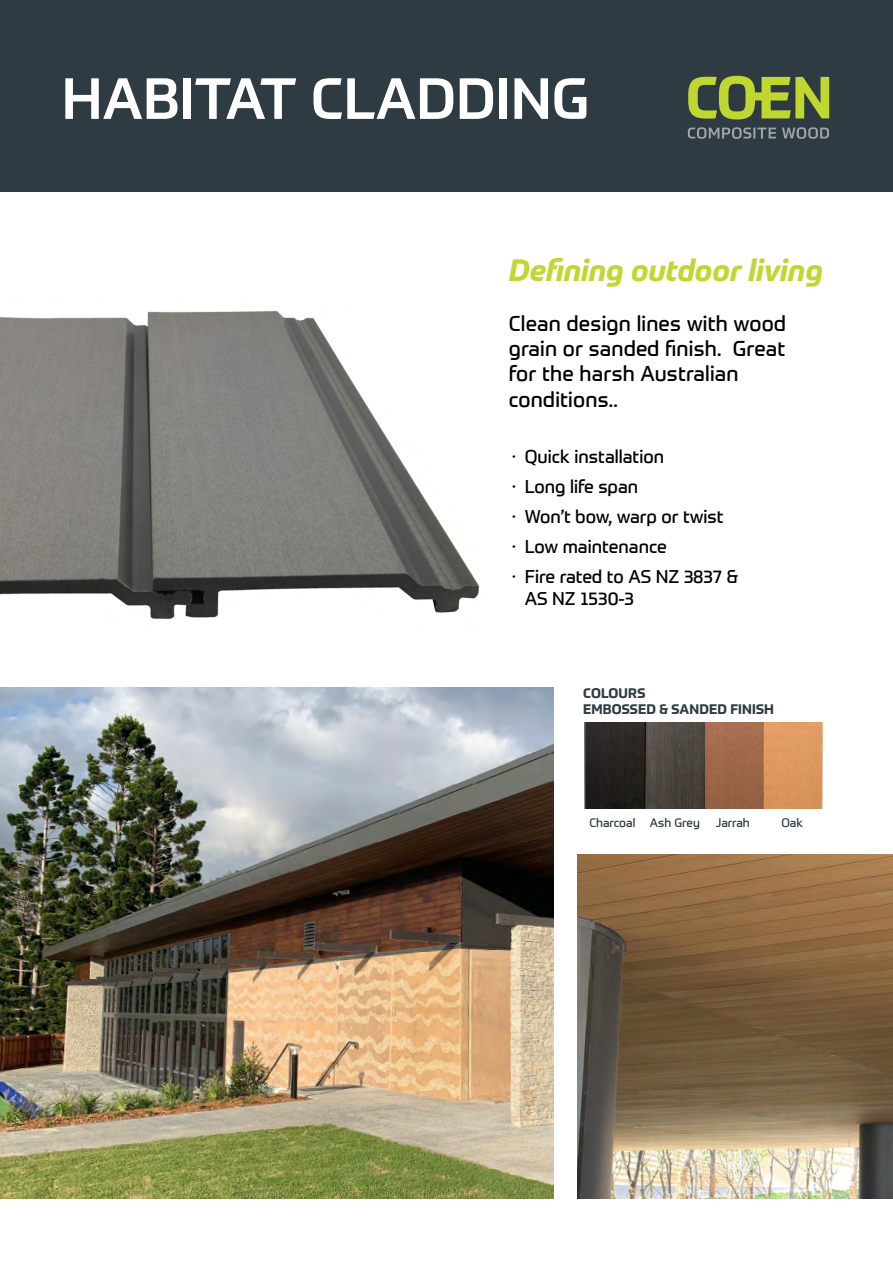
<style>
.page{position:relative;width:893px;height:1263px;background:#fff}
.page>*{position:absolute;margin:0;border:0;box-sizing:border-box;transform-origin:0 0}
.t1{font:500 57px "Prometo Trial";color:#fff}
.t2{font:italic 700 30px "Prometo Trial";color:#bfd730}
.t3{font:21px/25.2px "Prometo Trial";letter-spacing:.01em;color:#000}
.t4{font:18px/30.2px "Prometo Trial";color:#000}
.t5{font:700 13.5px/16.2px "Prometo Trial";letter-spacing:.01em;color:#2e3b42}
.t6{font:12px "Prometo Trial";color:#2e3b42}
.s1{font-family:"Prometo"}
</style>
<div class="page">
<div style="left:0;top:0;width:893px;height:191px;background:#2e3b42"></div>
<svg style="left:688px;top:76px;width:141px;height:43px"></svg>
<svg style="left:688px;top:127px;width:141px;height:12px"></svg>
<img style="left:0;top:688px;width:554px;height:510px">
<img style="left:578px;top:855px;width:315px;height:343px">
<img style="left:0;top:310px;width:480px;height:309px">
<img style="left:584px;top:722px;width:238px;height:86px">
<img style="left:586px;top:722px;width:119px;height:86px">
<h1 class="t1" style="left:62px;top:63px;width:529px">HABITAT CLADDING</h1>
<h2 class="t2" style="left:509px;top:251px;width:316px">Defining outdoor living</h2>
<p class="t3" style="left:509px;top:311px;width:279px">Clean design lines with wood grain or sanded finish. Great for the harsh Australian conditions..</p>
<p class="t4" style="left:512px;top:441px;width:228px"><span class="s1">∙</span> Quick installation<br><span class="s1">∙</span> Long life span<br><span class="s1">∙</span> Won’t bow, warp or twist<br><span class="s1">∙</span> Low maintenance<br><span class="s1">∙</span> Fire rated to AS NZ 3837 &amp;</p>
<p class="t4" style="left:525px;top:583px;width:111px">AS NZ 1530-3</p>
<p class="t5" style="left:583px;top:685px;width:192px">COLOURS<br>EMBOSSED &amp; SANDED FINISH</p>
<p class="t6" style="left:589px;top:815px;width:112px">Charcoal Ash Grey</p>
<p class="t6" style="left:716px;top:815px;width:36px">Jarrah</p>
<p class="t6" style="left:781px;top:815px;width:23px">Oak</p>
</div>
